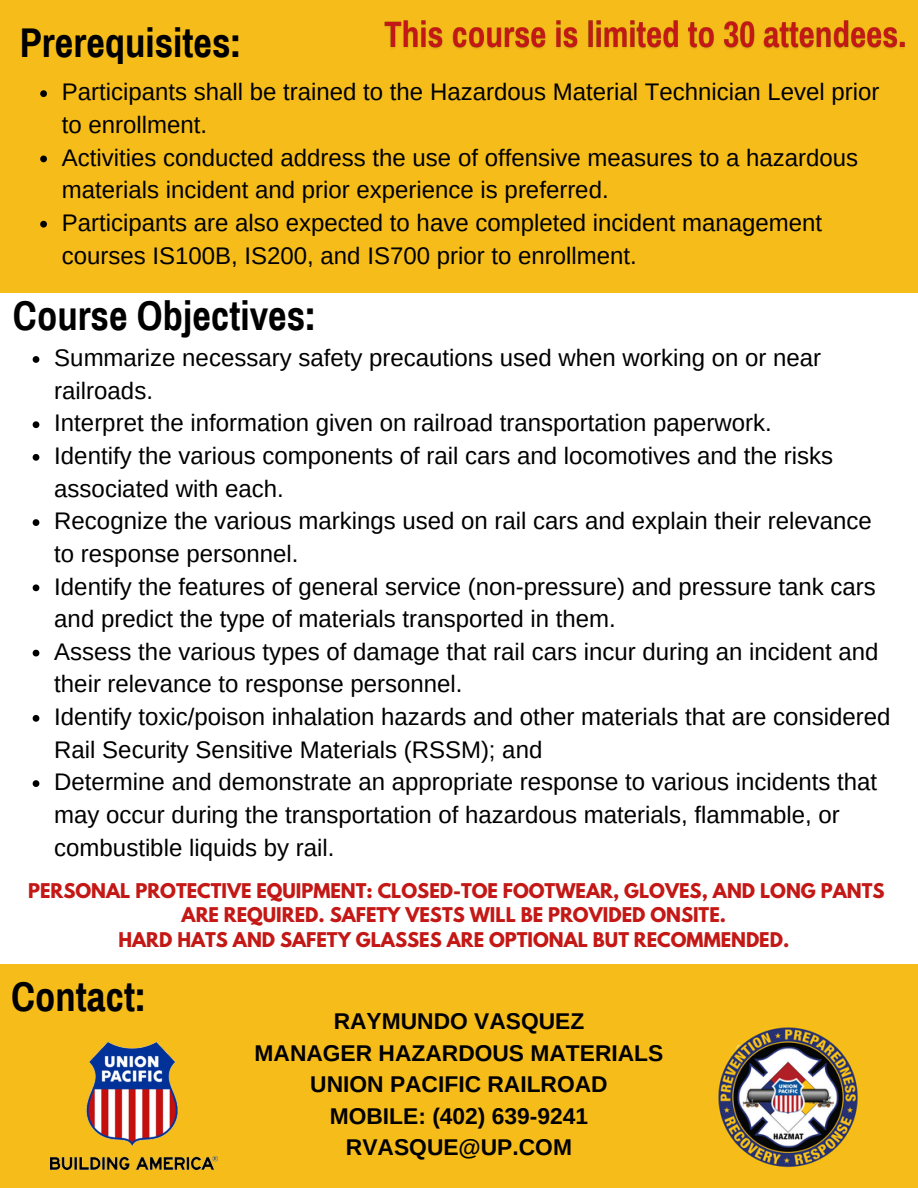
<style>
.page{position:relative;width:918px;height:1188px;background:#fff}
.page>*{position:absolute;margin:0;border:0;box-sizing:border-box;transform-origin:0 0}
.t1{font:700 40.65px "Archivo Narrow";color:#000}
.t2{font:24px/32.7px "Arimo";color:#000}
.t3{font:700 22.8px/31.5px "Arimo";color:#000;text-align:center}
.t4{font:700 18px/24.8px "League Spartan";color:#c31815;text-align:center}
</style>
<div class="page">
<div style="left:0;top:0;width:918px;height:293px;background:#f6bd1a"></div>
<div style="left:0;top:964px;width:918px;height:224px;background:#f6bd1a"></div>
<svg style="left:33px;top:356px;width:6px;height:7px"></svg>
<svg style="left:33px;top:421px;width:6px;height:7px"></svg>
<svg style="left:33px;top:454px;width:6px;height:7px"></svg>
<svg style="left:33px;top:519px;width:6px;height:7px"></svg>
<svg style="left:33px;top:584px;width:6px;height:7px"></svg>
<svg style="left:33px;top:650px;width:6px;height:6px"></svg>
<svg style="left:33px;top:715px;width:6px;height:7px"></svg>
<svg style="left:33px;top:780px;width:6px;height:7px"></svg>
<img style="left:51px;top:1042px;width:166px;height:127px">
<svg style="left:40px;top:90px;width:7px;height:7px"></svg>
<svg style="left:40px;top:156px;width:7px;height:6px"></svg>
<svg style="left:40px;top:221px;width:7px;height:7px"></svg>
<img style="left:384px;top:20px;width:521px;height:29px">
<img style="left:718px;top:1027px;width:140px;height:141px">
<p class="t1" style="left:20px;top:21px;width:223px">Prerequisites:</p>
<p class="t2" style="left:62px;top:76px;width:819px">Participants shall be trained to the Hazardous Material Technician Level prior to enrollment.</p>
<p class="t2" style="left:62px;top:141px;width:798px">Activities conducted address the use of offensive measures to a hazardous materials incident and prior experience is preferred.</p>
<p class="t2" style="left:62px;top:206px;width:762px">Participants are also expected to have completed incident management courses IS100B, IS200, and IS700 prior to enrollment.</p>
<p class="t1" style="left:13px;top:295px;width:305px">Course Objectives:</p>
<h1 class="t2" style="left:54px;top:342px;width:768px">Summarize necessary safety precautions used when working on or near railroads.</h1>
<p class="t2" style="left:54px;top:407px;width:719px">Interpret the information given on railroad transportation paperwork.</p>
<p class="t2" style="left:54px;top:439px;width:780px">Identify the various components of rail cars and locomotives and the risks associated with each.</p>
<p class="t2" style="left:54px;top:505px;width:819px">Recognize the various markings used on rail cars and explain their relevance to response personnel.</p>
<h1 class="t2" style="left:54px;top:570px;width:823px">Identify the features of general service (non-pressure) and pressure tank cars and predict the type of materials transported in them.</h1>
<p class="t2" style="left:54px;top:635px;width:826px">Assess the various types of damage that rail cars incur during an incident and their relevance to response personnel.</p>
<p class="t2" style="left:54px;top:700px;width:838px">Identify toxic/poison inhalation hazards and other materials that are considered<br>Rail Security Sensitive Materials (RSSM); and</p>
<p class="t2" style="left:54px;top:766px;width:824px">Determine and demonstrate an appropriate response to various incidents that may occur during the transportation of hazardous materials, flammable, or combustible liquids by rail.</p>
<h1 class="t4" style="left:28px;top:880px;width:858px">PERSONAL PROTECTIVE EQUIPMENT: CLOSED-TOE FOOTWEAR, GLOVES, AND LONG PANTS<br>ARE REQUIRED. SAFETY VESTS WILL BE PROVIDED ONSITE.</h1>
<p class="t4" style="left:118px;top:930px;width:672px">HARD HATS AND SAFETY GLASSES ARE OPTIONAL BUT RECOMMENDED.</p>
<p class="t1" style="left:11px;top:975px;width:136px">Contact:</p>
<p class="t3" style="left:255px;top:1005px;width:410px">RAYMUNDO VASQUEZ<br>MANAGER HAZARDOUS MATERIALS<br>UNION PACIFIC RAILROAD<br>MOBILE: (402) 639-9241<br>RVASQUE@UP.COM</p>
</div>
